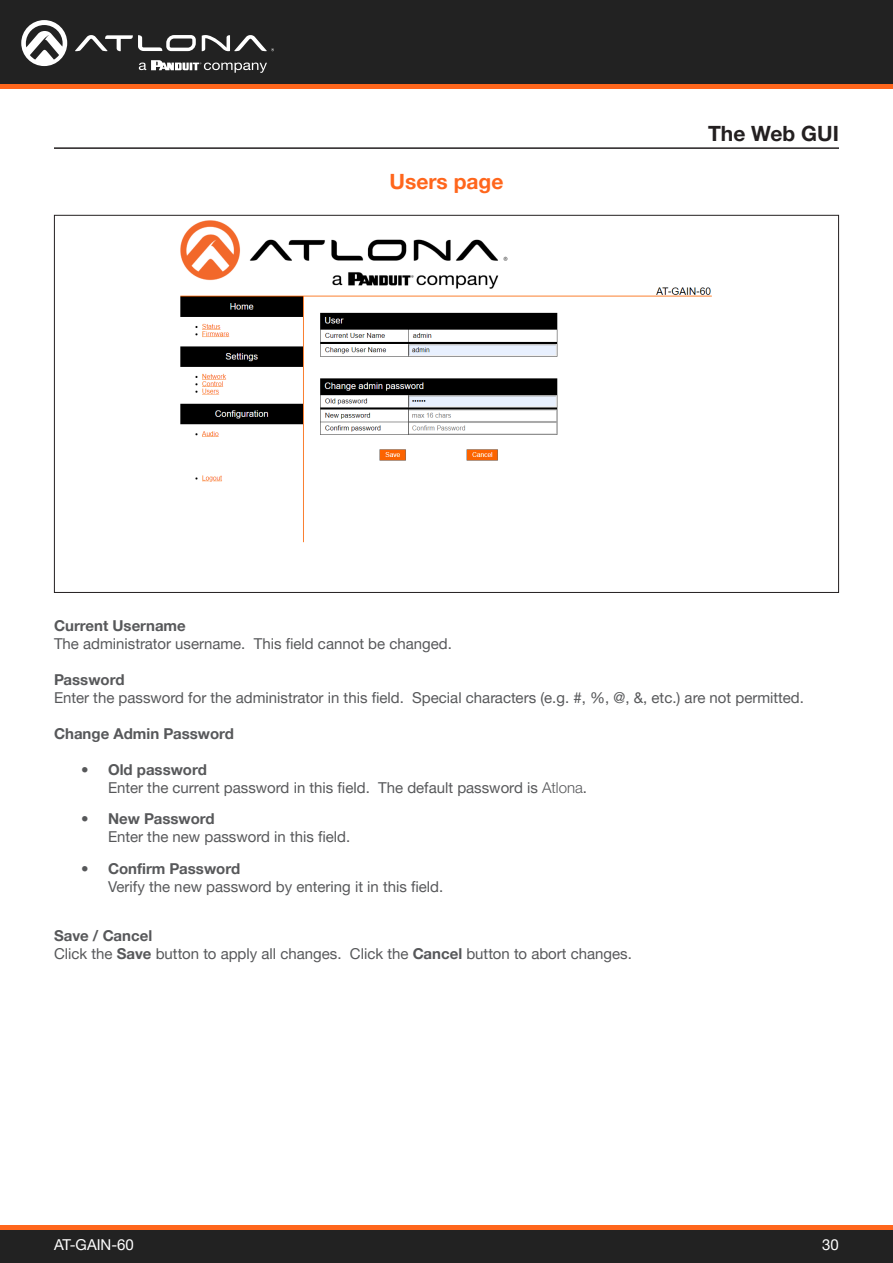
<style>
.page{position:relative;width:893px;height:1263px;background:#fff}
.page>*{position:absolute;margin:0;border:0;box-sizing:border-box;transform-origin:0 0}
.Non_TOC_Section_Header_Right_Align{font:700 21px "Helvetica Neue LTW1 G";color:#231f20}
.Subsection_Header{font:700 21px "Helvetica Neue LTW1 G";color:#ff661c}
.General_Text{font:15px/18px "Helvetica Neue LTW1 G";color:#57585a}
.General_Text-2{font:700 15px "Helvetica Neue LTW1 G";color:#57585a}
.t1{font:15px "Helvetica Neue LTW1 G";color:#fff}
.s1{font-weight:700}
.s2{font-weight:300}
</style>
<div class="page">
<div style="left:0;top:1227px;width:893px;height:36px;background:#222"></div>
<hr style="left:0;top:1225px;width:893px;height:4px;background:#ff661c">
<div style="left:0;top:0;width:893px;height:84px;background:#222"></div>
<hr style="left:0;top:84px;width:893px;height:4px;background:#ff661c">
<svg style="left:75px;top:35px;width:121px;height:16px"></svg>
<svg style="left:202px;top:35px;width:72px;height:16px"></svg>
<svg style="left:21px;top:20px;width:46px;height:46px"></svg>
<svg style="left:139px;top:60px;width:128px;height:13px"></svg>
<hr style="left:54px;top:147px;width:785px;height:2px;background:#231f20">
<img style="left:180px;top:220px;width:532px;height:323px">
<p class="Subsection_Header" style="left:389px;top:169px;width:115px">Users page</p>
<p class="Non_TOC_Section_Header_Right_Align" style="left:708px;top:120px;width:132px">The Web GUI</p>
<p class="General_Text" style="left:54px;top:616px;width:399px"><span class="s1">Current Username<br></span>The administrator username. This field cannot be changed.</p>
<p class="General_Text" style="left:54px;top:670px;width:751px"><span class="s1">Password<br></span>Enter the password for the administrator in this field. Special characters (e.g. #, %, @, &amp;, etc.) are not permitted.</p>
<p class="General_Text-2" style="left:54px;top:724px;width:182px">Change Admin Password</p>
<p class="General_Text" style="left:108px;top:760px;width:480px;text-indent:-27px"><span class="s1">• Old password<br></span>Enter the current password in this field. The default password is <span class="s2">Atlona</span>.</p>
<p class="General_Text" style="left:108px;top:810px;width:244px;text-indent:-27px"><span class="s1">• New Password<br></span>Enter the new password in this field.</p>
<p class="General_Text" style="left:108px;top:859px;width:337px;text-indent:-27px"><span class="s1">• Confirm Password<br></span>Verify the new password by entering it in this field.</p>
<p class="General_Text" style="left:54px;top:927px;width:579px"><span class="s1">Save / Cancel<br></span>Click the <span class="s1">Save</span> button to apply all changes. Click the <span class="s1">Cancel</span> button to abort changes.</p>
<p class="t1" style="left:54px;top:1235px;width:81px">AT-GAIN-60</p>
<p class="t1" style="left:822px;top:1235px;width:18px">30</p>
</div>
